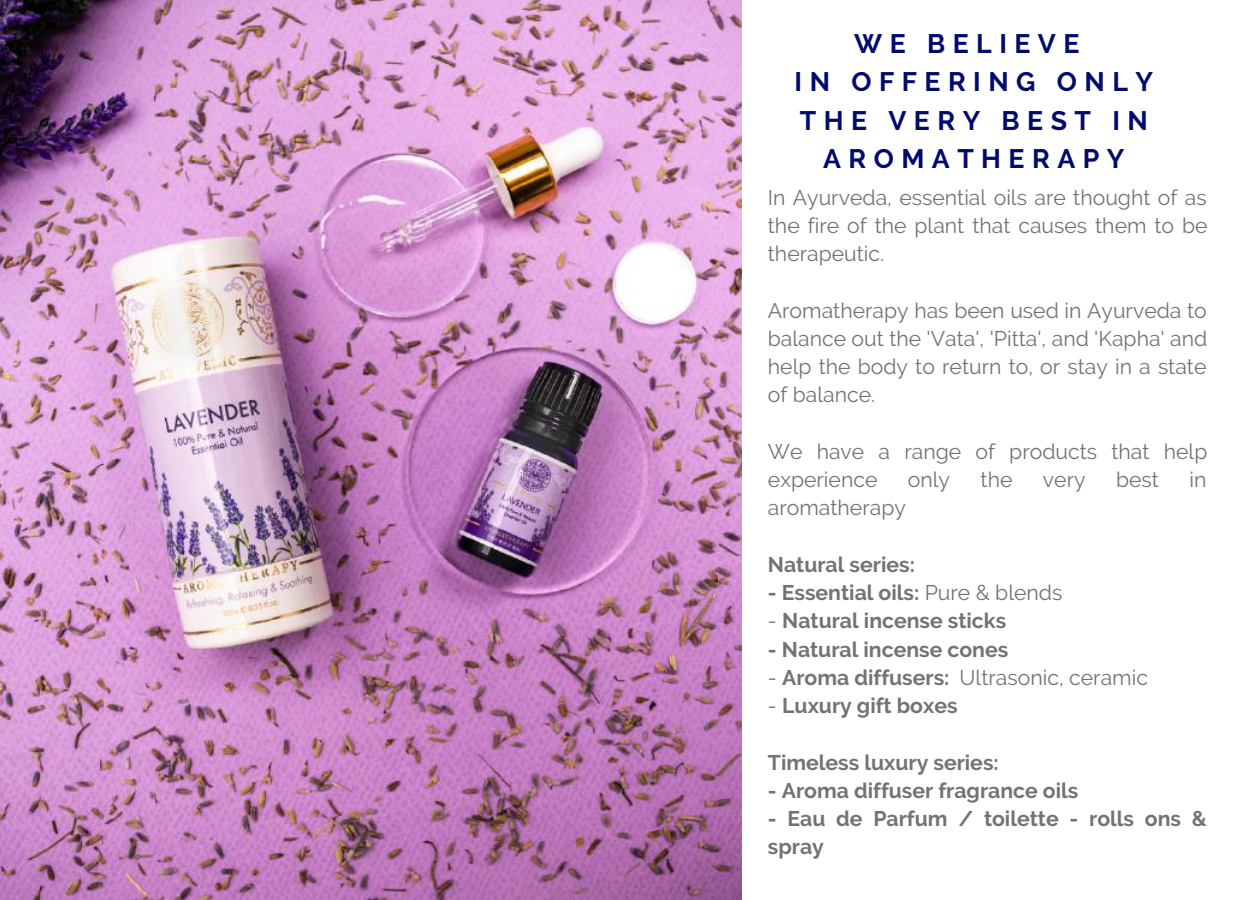
<style>
.page{position:relative;width:1249px;height:900px;background:#fff}
.page>*{position:absolute;margin:0;border:0;box-sizing:border-box;transform-origin:0 0}
.t1{font:700 26.75px/38.5px "Raleway";letter-spacing:.28em;color:#000b6b;text-align:center}
.t2{font:21.25px/28.2px "Raleway";color:#737373;text-align:justify}
.t3{font:700 21.25px/28.2px "Raleway";color:#737373}
.s1{font-weight:400}
.s2{font-weight:700}
</style>
<div class="page">
<img style="left:0;top:0;width:741px;height:900px">
<p class="t1" style="left:794px;top:24px;width:360px">WE BELIEVE<br>IN OFFERING ONLY<br>THE VERY BEST IN<br>AROMATHERAPY</p>
<p class="t2" style="left:768px;top:183px;width:441px">In Ayurveda, essential oils are thought of as the fire of the plant that causes them to be therapeutic.</p>
<p class="t2" style="left:768px;top:296px;width:441px">Aromatherapy has been used in Ayurveda to balance out the 'Vata', 'Pitta', and 'Kapha' and help the body to return to, or stay in a state of balance.</p>
<p class="t2" style="left:768px;top:437px;width:441px">We have a range of products that help experience</p>
<p class="t2" style="left:908px;top:465px;width:44px">only</p>
<p class="t2" style="left:980px;top:465px;width:33px">the</p>
<p class="t2" style="left:1043px;top:465px;width:44px">very</p>
<p class="t2" style="left:1116px;top:465px;width:44px">best</p>
<p class="t2" style="left:1189px;top:465px;width:18px">in</p>
<p class="t2" style="left:768px;top:494px;width:140px">aromatherapy</p>
<p class="t3" style="left:768px;top:550px;width:148px">Natural series:</p>
<p class="t3" style="left:768px;top:578px;width:296px">- Essential oils: <span class="s1">Pure &amp; blends</span></p>
<p class="t3" style="left:768px;top:607px;width:240px"><span class="s1">-</span> Natural incense sticks</p>
<p class="t3" style="left:768px;top:635px;width:242px">- Natural incense cones</p>
<p class="t2" style="left:768px;top:663px;width:382px">- <span class="s2">Aroma diffusers:</span> Ultrasonic, ceramic</p>
<p class="t3" style="left:768px;top:691px;width:191px"><span class="s1">-</span> Luxury gift boxes</p>
<p class="t3" style="left:768px;top:748px;width:232px">Timeless luxury series:</p>
<p class="t3" style="left:768px;top:776px;width:312px">- Aroma diffuser fragrance oils</p>
<p class="t3" style="left:768px;top:804px;width:440px">- Eau de Parfum / toilette - rolls ons &amp; spray</p>
</div>
